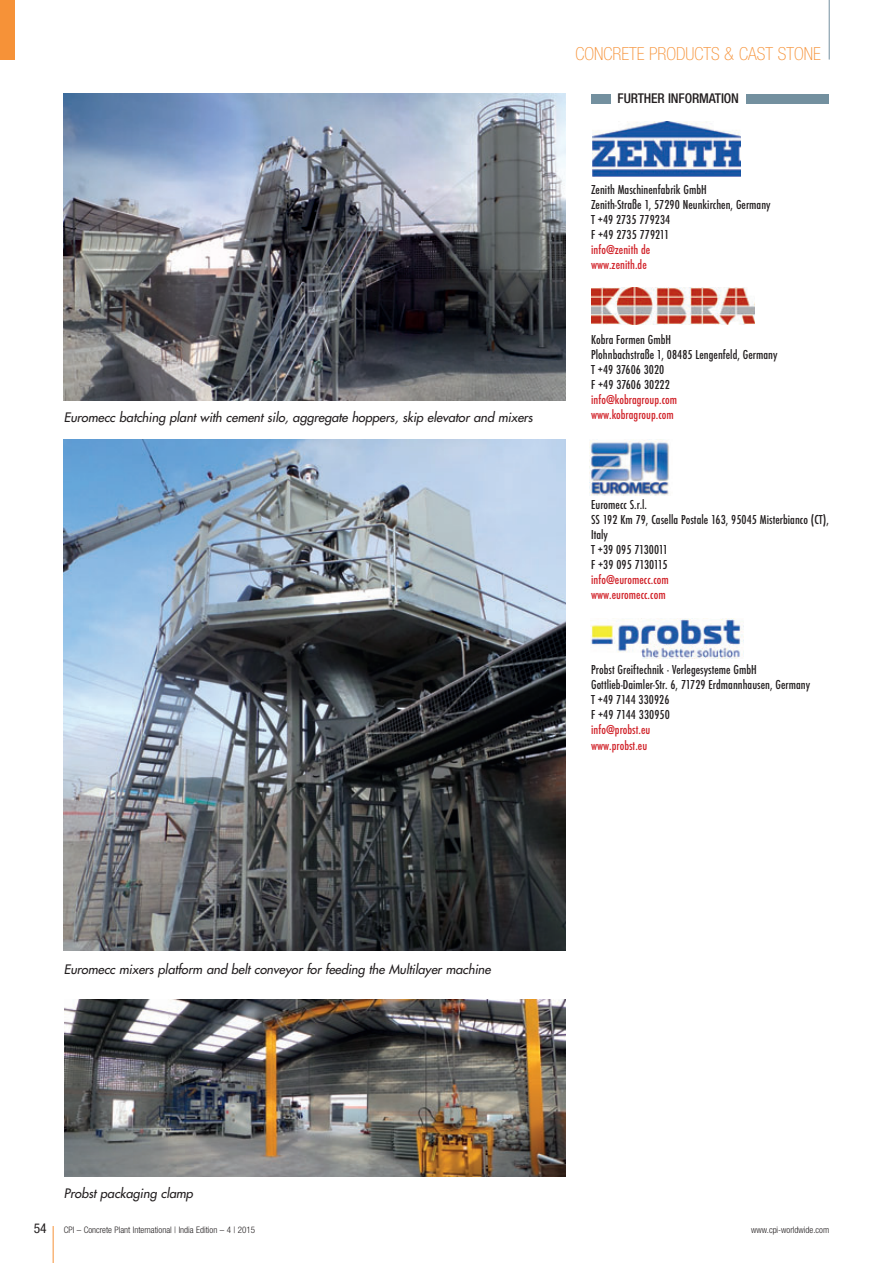
<style>
.page{position:relative;width:893px;height:1263px;background:#fff}
.page>*{position:absolute;margin:0;border:0;box-sizing:border-box;transform-origin:0 0}
.t1{font:100 condensed 18px "Helvetica Neue";color:#f69238}
.t2{font:500 condensed 13.5px/15px "Futura T";letter-spacing:.005em;color:#231f20}
.t3{font:500 condensed 13.5px/15px "Futura T";letter-spacing:.005em;color:#d1232a}
.t4{font:500 condensed 13.5px "Helvetica Neue";letter-spacing:-.01em;color:#231f20}
.t5{font:condensed 13.5px "Helvetica Neue";color:#231f20}
.t6{font:italic 12.75px "Futura";letter-spacing:-.005em;color:#231f20}
.t7{font:300 condensed 9px "Helvetica Neue";color:#231f20}
</style>
<div class="page">
<hr style="left:53px;top:1226px;width:1px;height:37px;background:#f69238">
<hr style="left:829px;top:0;width:1px;height:60px;background:#73909f">
<div style="left:0;top:0;width:15px;height:60px;background:#f69238"></div>
<img style="left:593px;top:122px;width:147px;height:54px">
<div style="left:592px;top:94px;width:19px;height:9px;background:#73909f"></div>
<div style="left:747px;top:94px;width:82px;height:9px;background:#73909f"></div>
<img style="left:591px;top:287px;width:163px;height:38px">
<img style="left:589px;top:439px;width:80px;height:56px">
<img style="left:590px;top:618px;width:154px;height:41px">
<img style="left:64px;top:94px;width:502px;height:307px">
<img style="left:64px;top:439px;width:502px;height:512px">
<img style="left:64px;top:999px;width:502px;height:178px">
<h1 class="t1" style="left:575px;top:47px;width:247px">CONCRETE PRODUCTS &amp; CAST STONE</h1>
<p class="t4" style="left:618px;top:94px;width:123px">FURTHER INFORMATION</p>
<p class="t6" style="left:64px;top:411px;width:473px">Euromecc batching plant with cement silo, aggregate hoppers, skip elevator and mixers</p>
<p class="t2" style="left:591px;top:183px;width:181px">Zenith Maschinenfabrik GmbH<br>Zenith-Straße 1, 57290 Neunkirchen, Germany<br>T +49 2735 779234<br>F +49 2735 779211</p>
<p class="t3" style="left:591px;top:243px;width:61px">info@zenith de www.zenith.de</p>
<p class="t2" style="left:591px;top:333px;width:188px">Kobra Formen GmbH<br>Plohnbachstraße 1, 08485 Lengenfeld, Germany<br>T +49 37606 3020<br>F +49 37606 30222</p>
<p class="t3" style="left:591px;top:393px;width:88px">info@kobragroup.com www.kobragroup.com</p>
<p class="t2" style="left:591px;top:498px;width:239px">Euromecc S.r.l.<br>SS 192 Km 79, Casella Postale 163, 95045 Misterbianco (CT),<br>Italy<br>T +39 095 7130011<br>F +39 095 7130115</p>
<p class="t3" style="left:591px;top:573px;width:79px">info@euromecc.com www.euromecc.com</p>
<p class="t2" style="left:591px;top:663px;width:221px">Probst Greiftechnik · Verlegesysteme GmbH Gottlieb-Daimler-Str. 6, 71729 Erdmannhausen, Germany T +49 7144 330926<br>F +49 7144 330950</p>
<p class="t3" style="left:591px;top:723px;width:61px">info@probst.eu www.probst.eu</p>
<p class="t6" style="left:64px;top:963px;width:431px">Euromecc mixers platform and belt conveyor for feeding the Multilayer machine</p>
<p class="t6" style="left:64px;top:1187px;width:133px">Probst packaging clamp</p>
<p class="t5" style="left:34px;top:1223px;width:14px">54</p>
<p class="t7" style="left:64px;top:1226px;width:193px">CPI – Concrete Plant International | India Edition – 4 | 2015</p>
<p class="t7" style="left:751px;top:1226px;width:79px">www.cpi-worldwide.com</p>
</div>
